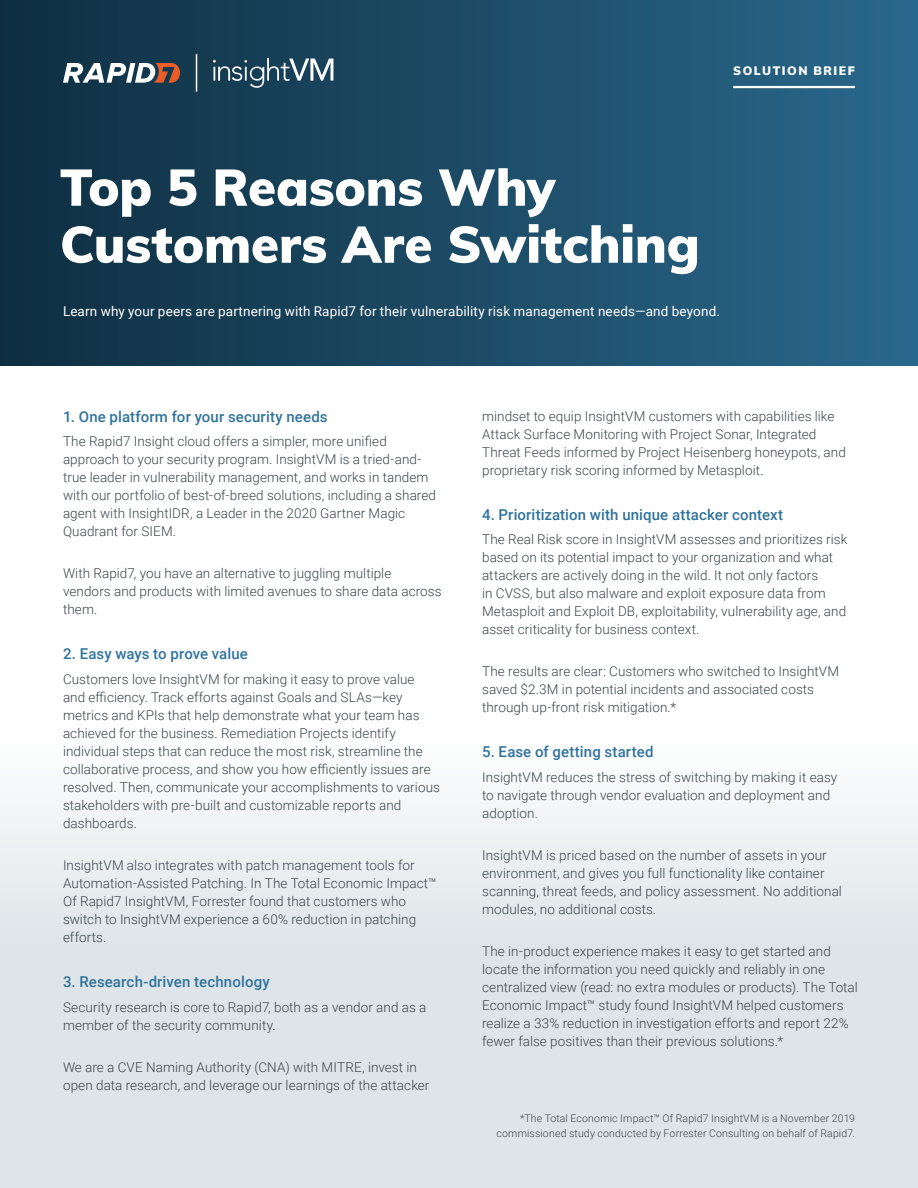
<style>
.page{position:relative;width:918px;height:1188px;background:#fff}
.page>*{position:absolute;margin:0;border:0;box-sizing:border-box;transform-origin:0 0}
.t1{font:900 51px/57px "Muli";letter-spacing:-.005em;color:#fff}
.Body_Headline_2{font:500 15px "Roboto";letter-spacing:.01em;color:#31739c}
.Body{font:300 13.5px/18px "Roboto";letter-spacing:.005em;color:#3b454a}
.Body-2{font:13.5px "Roboto";letter-spacing:.01em;color:#fff}
.underline_element{font:900 12px "Muli";letter-spacing:.125em;color:#fff}
.Body-3{font:300 10.5px/15px "Roboto";letter-spacing:.015em;color:#3b454a;text-align:right}
</style>
<div class="page">
<div style="left:0;top:695px;width:918px;height:493px;background:linear-gradient(to bottom,#fafbfc,#d5dee2)"></div>
<div style="left:0;top:0;width:918px;height:365px;background:linear-gradient(to right,#0e2e40,#2a688b)"></div>
<hr style="left:733px;top:86px;width:122px;height:2px;background:#fff">
<svg style="left:63px;top:63px;width:117px;height:20px"></svg>
<hr style="left:196px;top:54px;width:1px;height:38px;background:#fff">
<svg style="left:213px;top:58px;width:120px;height:30px;background:#49697b"></svg>
<p class="underline_element" style="left:733px;top:62px;width:123px">SOLUTION BRIEF</p>
<p class="t1" style="left:60px;top:157px;width:641px">Top 5 Reasons Why<br>Customers Are Switching</p>
<p class="Body-2" style="left:63px;top:302px;width:658px">Learn why your peers are partnering with Rapid7 for their vulnerability risk management needs—and beyond.</p>
<p class="Body_Headline_2" style="left:63px;top:406px;width:266px">1. One platform for your security needs</p>
<p class="Body" style="left:63px;top:432px;width:375px">The Rapid7 Insight cloud offers a simpler, more unified approach to your security program. InsightVM is a tried-and&shy;true leader in vulnerability management, and works in tandem with our portfolio of best-of-breed solutions, including a shared agent with InsightIDR, a Leader in the 2020 Gartner Magic Quadrant for SIEM.</p>
<p class="Body" style="left:63px;top:564px;width:380px">With Rapid7, you have an alternative to juggling multiple vendors and products with limited avenues to share data across them.</p>
<p class="Body_Headline_2" style="left:63px;top:644px;width:186px">2. Easy ways to prove value</p>
<p class="Body" style="left:63px;top:670px;width:379px">Customers love InsightVM for making it easy to prove value and efficiency. Track efforts against Goals and SLAs—key metrics and KPIs that help demonstrate what your team has achieved for the business. Remediation Projects identify individual steps that can reduce the most risk, streamline the collaborative process, and show you how efficiently issues are resolved. Then, communicate your accomplishments to various stakeholders with pre-built and customizable reports and dashboards.</p>
<p class="Body" style="left:63px;top:856px;width:375px">InsightVM also integrates with patch management tools for Automation-Assisted Patching. In The Total Economic Impact™ Of Rapid7 InsightVM, Forrester found that customers who switch to InsightVM experience a 60% reduction in patching efforts.</p>
<p class="Body_Headline_2" style="left:63px;top:971px;width:208px">3. Research-driven technology</p>
<p class="Body" style="left:63px;top:998px;width:365px">Security research is core to Rapid7, both as a vendor and as a member of the security community.</p>
<p class="Body" style="left:63px;top:1058px;width:368px">We are a CVE Naming Authority (CNA) with MITRE, invest in open data research, and leverage our learnings of the attacker</p>
<p class="Body" style="left:482px;top:406px;width:365px">mindset to equip InsightVM customers with capabilities like Attack Surface Monitoring with Project Sonar, Integrated Threat Feeds informed by Project Heisenberg honeypots, and proprietary risk scoring informed by Metasploit.</p>
<p class="Body_Headline_2" style="left:482px;top:504px;width:303px">4. Prioritization with unique attacker context</p>
<p class="Body" style="left:482px;top:530px;width:367px">The Real Risk score in InsightVM assesses and prioritizes risk based on its potential impact to your organization and what attackers are actively doing in the wild. It not only factors<br>in CVSS, but also malware and exploit exposure data from Metasploit and Exploit DB, exploitability, vulnerability age, and asset criticality for business context.</p>
<p class="Body" style="left:482px;top:662px;width:359px">The results are clear: Customers who switched to InsightVM saved $2.3M in potential incidents and associated costs through up-front risk mitigation.*</p>
<p class="Body_Headline_2" style="left:482px;top:741px;width:173px">5. Ease of getting started</p>
<p class="Body" style="left:482px;top:768px;width:357px">InsightVM reduces the stress of switching by making it easy to navigate through vendor evaluation and deployment and adoption.</p>
<p class="Body" style="left:482px;top:846px;width:361px">InsightVM is priced based on the number of assets in your environment, and gives you full functionality like container scanning, threat feeds, and policy assessment. No additional modules, no additional costs.</p>
<p class="Body" style="left:482px;top:942px;width:377px">The in-product experience makes it easy to get started and locate the information you need quickly and reliably in one centralized view (read: no extra modules or products). The Total Economic Impact™ study found InsightVM helped customers realize a 33% reduction in investigation efforts and report 22% fewer false positives than their previous solutions.*</p>
<p class="Body-3" style="left:496px;top:1111px;width:360px">*The Total Economic Impact™ Of Rapid7 InsightVM is a November 2019 commissioned study conducted by Forrester Consulting on behalf of Rapid7.</p>
</div>
